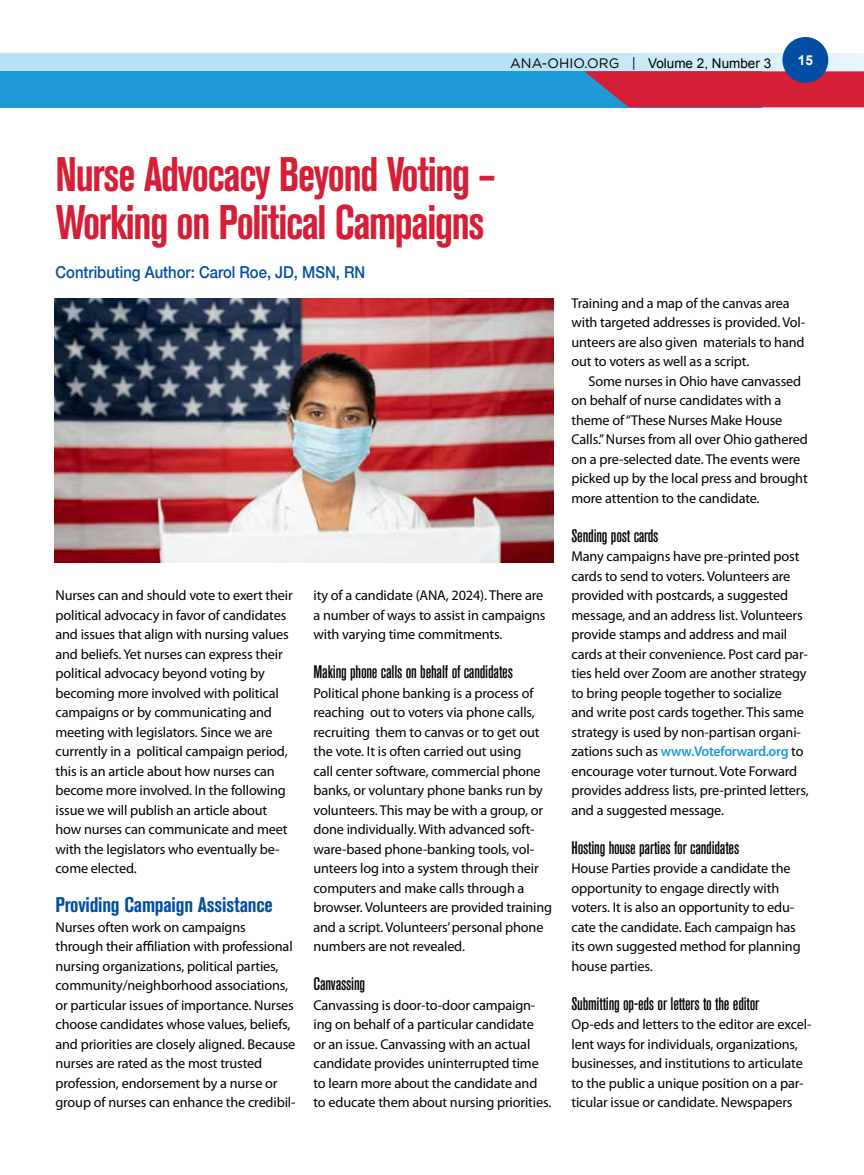
<style>
.page{position:relative;width:864px;height:1175px;background:#fff}
.page>*{position:absolute;margin:0;border:0;box-sizing:border-box;transform-origin:0 0}
.t1{font:700 condensed 48px/48px "Akzidenz Grotesk BE";letter-spacing:-.03em;color:#d41f37;scale:.9 1}
.t2{font:700 condensed 21px "Akzidenz Grotesk BE";letter-spacing:-.01em;color:#034ea2}
.t3{font:500 condensed 18px "Akzidenz Grotesk BE";letter-spacing:-.01em;color:#000}
.t4{font:500 16.5px "Helvetica Neue LT Std";color:#034ea2;scale:.9 1}
.t5{font:14.25px/19.5px "Myriad Pro";letter-spacing:-.01em;color:#000}
.t6{font:700 13.65px "Arial";color:#fff}
.t7{font:13.5px "Arial";color:#000}
.s1{font-family:"Gotham";font-size:13.65px}
.s2{font-weight:600;color:#1e9ad6}
</style>
<div class="page">
<div style="left:0;top:71px;width:761px;height:36px;background:#1e9ad6"></div>
<svg style="left:584px;top:71px;width:280px;height:36px;background:#c32a45"></svg>
<svg style="left:1px;top:53px;width:863px;height:18px;background:#bee5f6"></svg>
<div style="left:782px;top:37px;width:46px;height:46px;background:#034ea2;border-radius:50%"></div>
<svg style="left:0;top:53px;width:1px;height:18px"></svg>
<img style="left:55px;top:298px;width:499px;height:264px">
<p class="t7" style="left:510px;top:54px;width:263px"><span class="s1">ANA-OHIO.ORG |</span> Volume 2, Number 3</p>
<p class="t6" style="left:798px;top:51px;width:17px">15</p>
<h1 class="t1" style="left:56px;top:151px;width:490px">Nurse Advocacy Beyond Voting –<br>Working on Political Campaigns</h1>
<p class="t4" style="left:56px;top:262px;width:346px">Contributing Author: Carol Roe, JD, MSN, RN</p>
<p class="t5" style="left:56px;top:586px;width:239px">Nurses can and should vote to exert their political advocacy in favor of candidates and issues that align with nursing values and beliefs. Yet nurses can express their political advocacy beyond voting by becoming more involved with political campaigns or by communicating and meeting with legislators. Since we are currently in a political campaign period, this is an article about how nurses can become more involved. In the following issue we will publish an article about how nurses can communicate and meet with the legislators who eventually be&shy;come elected.</p>
<h2 class="t2" style="left:56px;top:893px;width:219px">Providing Campaign Assistance</h2>
<p class="t5" style="left:56px;top:917px;width:242px">Nurses often work on campaigns through their affiliation with professional nursing organizations, political parties, community/neighborhood associations, or particular issues of importance. Nurses choose candidates whose values, beliefs, and priorities are closely aligned. Because nurses are rated as the most trusted profession, endorsement by a nurse or group of nurses can enhance the credibil-</p>
<p class="t5" style="left:313px;top:586px;width:234px">ity of a candidate (ANA, 2024). There are a number of ways to assist in campaigns with varying time commitments.</p>
<p class="t3" style="left:314px;top:662px;width:201px">Making phone calls on behalf of candidates</p>
<p class="t5" style="left:314px;top:683px;width:240px">Political phone banking is a process of reaching out to voters via phone calls, recruiting them to canvas or to get out the vote. It is often carried out using<br>call center software, commercial phone banks, or voluntary phone banks run by volunteers. This may be with a group, or done individually. With advanced soft&shy;ware-based phone-banking tools, vol&shy;unteers log into a system through their computers and make calls through a browser. Volunteers are provided training and a script. Volunteers’ personal phone numbers are not revealed.</p>
<p class="t3" style="left:314px;top:974px;width:53px">Canvassing</p>
<p class="t5" style="left:314px;top:995px;width:239px">Canvassing is door-to-door campaign&shy;ing on behalf of a particular candidate<br>or an issue. Canvassing with an actual candidate provides uninterrupted time to learn more about the candidate and to educate them about nursing priorities.</p>
<p class="t5" style="left:571px;top:293px;width:235px">Training and a map of the canvas area with targeted addresses is provided. Vol&shy;unteers are also given materials to hand out to voters as well as a script.</p>
<p class="t5" style="left:571px;top:371px;width:238px;text-indent:17px">Some nurses in Ohio have canvassed on behalf of nurse candidates with a theme of “These Nurses Make House Calls.” Nurses from all over Ohio gathered on a pre-selected date. The events were picked up by the local press and brought more attention to the candidate.</p>
<p class="t3" style="left:572px;top:525px;width:89px">Sending post cards</p>
<p class="t5" style="left:572px;top:547px;width:239px">Many campaigns have pre-printed post cards to send to voters. Volunteers are provided with postcards, a suggested message, and an address list. Volunteers provide stamps and address and mail cards at their convenience. Post card par&shy;ties held over Zoom are another strategy to bring people together to socialize<br>and write post cards together. This same strategy is used by non-partisan organi&shy;zations such as <span class="s2">www.Voteforward.org</span> to encourage voter turnout. Vote Forward provides address lists, pre-printed letters, and a suggested message.</p>
<p class="t3" style="left:572px;top:837px;width:169px">Hosting house parties for candidates</p>
<p class="t5" style="left:572px;top:859px;width:231px">House Parties provide a candidate the opportunity to engage directly with voters. It is also an opportunity to edu&shy;cate the candidate. Each campaign has its own suggested method for planning house parties.</p>
<p class="t3" style="left:572px;top:993px;width:189px">Submitting op-eds or letters to the editor</p>
<p class="t5" style="left:572px;top:1015px;width:241px">Op-eds and letters to the editor are excel&shy;lent ways for individuals, organizations, businesses, and institutions to articulate to the public a unique position on a par&shy;ticular issue or candidate. Newspapers</p>
</div>
